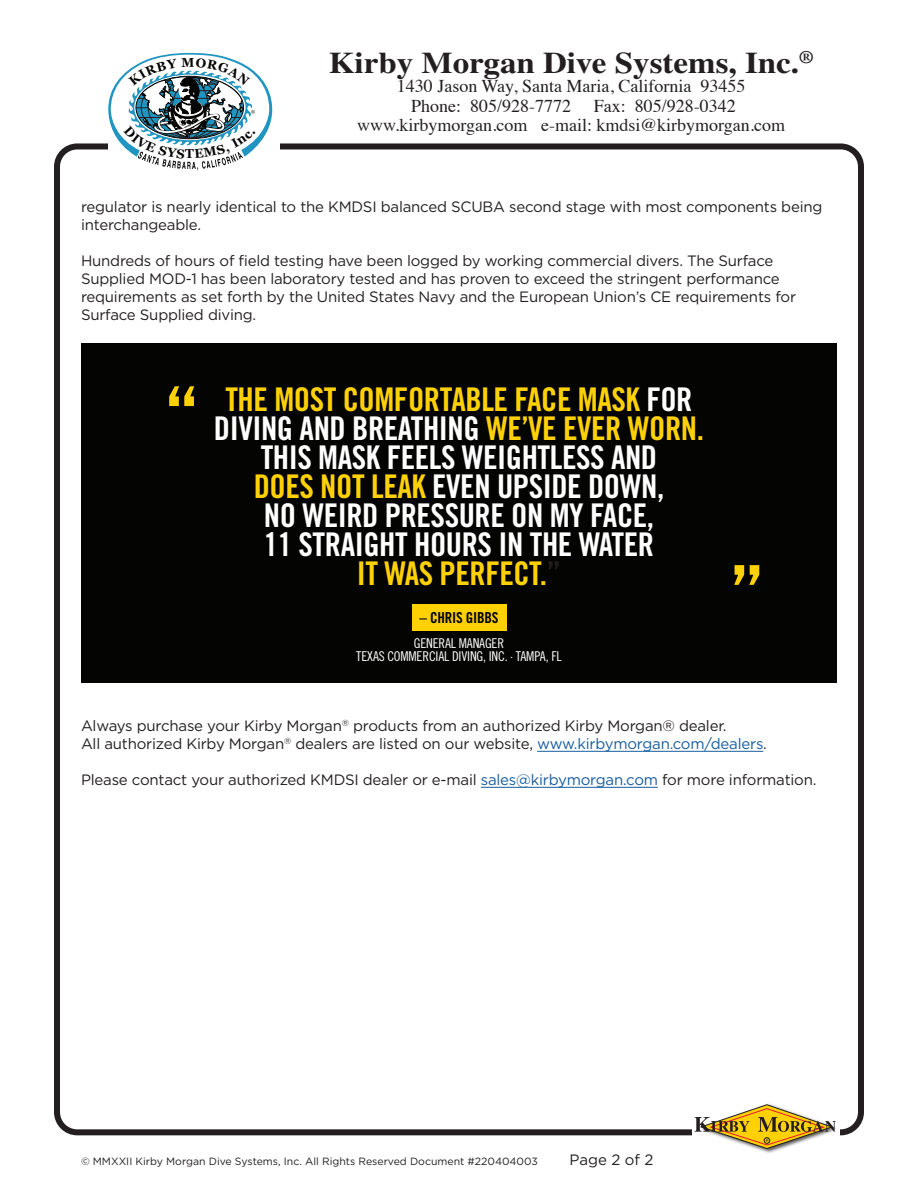
<style>
.page{position:relative;width:918px;height:1188px;background:#fff}
.page>*{position:absolute;margin:0;border:0;box-sizing:border-box;transform-origin:0 0}
.Body_Text{font:81.6px "Trade Gothic LT Std Bd Cn 20";color:#fed105}
.Body_Text-2{font:32.7px/29px "Trade Gothic LT Std Bd Cn 20";letter-spacing:-.015em;color:#fff;text-align:center}
.t1{font:700 30px "Times LT Std";color:#231f20;scale:1.1 1}
.t2{font:18px/19.5px "Times";color:#231f20}
.Body_Text-3{font:15.15px "Trade Gothic LT Std Bd Cn 20";letter-spacing:-.015em;color:#040503}
.Body_Text-4{font:15px/18px "Gotham HTF";letter-spacing:-.015em;color:#231f20}
.Body_Text-5{font:13.5px/13.5px "Trade Gothic LT Std Cn 18";letter-spacing:-.015em;color:#fff;text-align:center}
.t3{font:10.5px "Gotham HTF";color:#231f20}
.s1{color:#fed105}
.s2{color:#231f20}
.s3{color:#175d9e}
</style>
<div class="page">
<div style="left:54px;top:143px;width:810px;height:992px;border:6px solid #231f20;border-radius:20px"></div>
<div style="left:108px;top:52px;width:172px;height:118px;background:#fff"></div>
<img style="left:757px;top:1128px;width:83px;height:25px">
<svg style="left:694px;top:1104px;width:142px;height:45px"></svg>
<hr style="left:537px;top:751px;width:226px;height:1px;background:#175d9e">
<hr style="left:481px;top:787px;width:177px;height:1px;background:#175d9e">
<div style="left:81px;top:344px;width:756px;height:339px;background:#040503"></div>
<div style="left:412px;top:605px;width:94px;height:26px;background:#fed105"></div>
<svg style="left:108px;top:53px;width:164px;height:117px"></svg>
<h3 class="t1" style="left:329px;top:45px;width:442px">Kirby Morgan Dive Systems, Inc.<sup>®</sup></h3>
<p class="t2" style="left:411px;top:75px;width:336px;text-indent:-14px">1430 Jason Way, Santa Maria, California 93455<br>Phone: 805/928-7772</p>
<p class="t2" style="left:357px;top:95px;width:430px;text-indent:237px">Fax: 805/928-0342 www.kirbymorgan.com e-mail: kmdsi@kirbymorgan.com</p>
<p class="Body_Text-4" style="left:81px;top:198px;width:743px">regulator is nearly identical to the KMDSI balanced SCUBA second stage with most components being interchangeable.</p>
<p class="Body_Text-4" style="left:81px;top:252px;width:717px">Hundreds of hours of field testing have been logged by working commercial divers. The Surface Supplied MOD-1 has been laboratory tested and has proven to exceed the stringent performance requirements as set forth by the United States Navy and the European Union’s CE requirements for Surface Supplied diving.</p>
<p class="Body_Text" style="left:163px;top:367px;width:38px">“</p>
<p class="Body_Text-2" style="left:214px;top:384px;width:492px"><span class="s1">THE MOST COMFORTABLE FACE MASK</span> FOR<br>DIVING AND BREATHING <span class="s1">WE’VE EVER WORN.<br></span>THIS MASK FEELS WEIGHTLESS AND<br><span class="s1">DOES NOT LEAK</span> EVEN UPSIDE DOWN,<br>NO WEIRD PRESSURE ON MY FACE,<br>11 STRAIGHT HOURS IN THE WATER<br><span class="s1">IT WAS PERFECT.</span><span class="s2">”</span></p>
<p class="Body_Text-3" style="left:420px;top:609px;width:80px">– CHRIS GIBBS</p>
<p class="Body_Text-5" style="left:356px;top:636px;width:207px">GENERAL MANAGER<br>TEXAS COMMERCIAL DIVING, INC. ∙ TAMPA, FL</p>
<p class="Body_Text" style="left:729px;top:545px;width:38px">”</p>
<p class="Body_Text-4" style="left:81px;top:717px;width:647px">Always purchase your Kirby Morgan<sup>®</sup> products from an authorized Kirby Morgan® dealer.</p>
<p class="Body_Text-4" style="left:81px;top:735px;width:687px">All authorized Kirby Morgan<sup>®</sup> dealers are listed on our website, <span class="s3">www.kirbymorgan.com/dealers</span>.</p>
<p class="Body_Text-4" style="left:81px;top:771px;width:737px">Please contact your authorized KMDSI dealer or e-mail <span class="s3">sales@kirbymorgan.com</span> for more information.</p>
<p class="t3" style="left:81px;top:1156px;width:459px">© MMXXII Kirby Morgan Dive Systems, Inc. All Rights Reserved Document #220404003</p>
<p class="Body_Text-4" style="left:570px;top:1151px;width:86px">Page 2 of 2</p>
</div>
